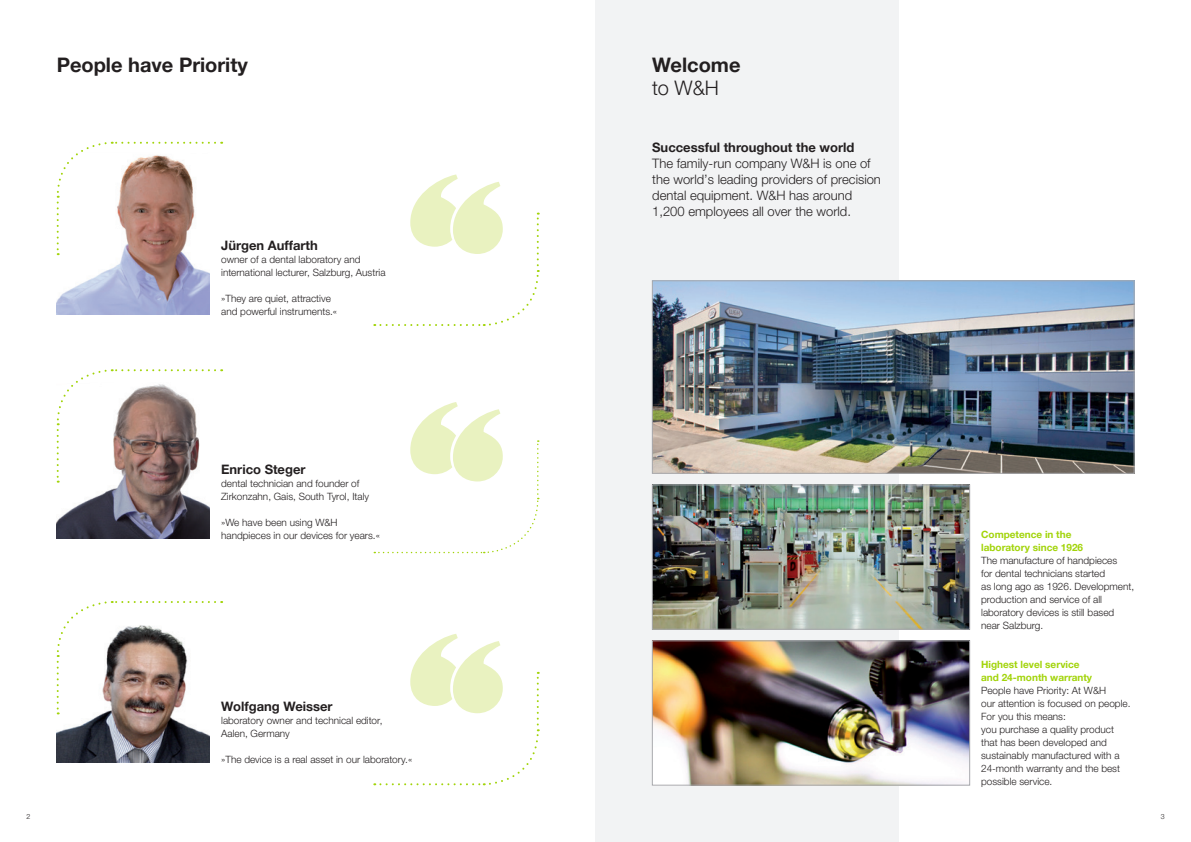
<style>
.page{position:relative;width:1191px;height:842px;background:#fff}
.page>*{position:absolute;margin:0;border:0;box-sizing:border-box;transform-origin:0 0}
.t1{font:700 20px "Helvetica Neue World 75";color:#231f20}
.t2{font:20px "Helvetica Neue World 45 Lt";color:#231f20}
.t3{font:13px/16px "Helvetica Neue World 45 Lt";color:#231f20}
.t4{font:700 13px "Helvetica Neue World 75";color:#231f20}
.t5{font:10px/13px "Helvetica Neue World 45 Lt";color:#231f20}
.t6{font:700 10px/13px "Helvetica Neue World 75";color:#a2d40a}
.t7{font:7px "Helvetica Neue World 45 Lt";color:#231f20}
</style>
<div class="page">
<img style="left:57px;top:714px;width:153px;height:49px">
<img style="left:57px;top:483px;width:153px;height:55px">
<div style="left:595px;top:0;width:304px;height:842px;background:#f2f3f4"></div>
<img style="left:654px;top:487px;width:313px;height:140px">
<div style="left:652px;top:485px;width:317px;height:144px;border:1px solid #a8a9ad"></div>
<img style="left:654px;top:643px;width:313px;height:140px">
<div style="left:652px;top:641px;width:317px;height:144px;border:1px solid #a8a9ad"></div>
<img style="left:654px;top:283px;width:478px;height:188px">
<div style="left:652px;top:281px;width:482px;height:192px;border:1px solid #a8a9ad"></div>
<img style="left:57px;top:255px;width:153px;height:60px">
<svg style="left:56px;top:601px;width:159px;height:113px"></svg>
<svg style="left:56px;top:141px;width:159px;height:114px"></svg>
<svg style="left:56px;top:369px;width:159px;height:114px"></svg>
<svg style="left:374px;top:634px;width:166px;height:152px"></svg>
<svg style="left:374px;top:402px;width:165px;height:152px"></svg>
<svg style="left:374px;top:174px;width:166px;height:152px"></svg>
<h1 class="t1" style="left:57px;top:53px;width:193px">People have Priority</h1>
<h2 class="t4" style="left:221px;top:238px;width:98px">Jürgen Auffarth</h2>
<p class="t5" style="left:221px;top:253px;width:166px">owner of a dental laboratory and international lecturer, Salzburg, Austria</p>
<p class="t5" style="left:221px;top:292px;width:117px">»They are quiet, attractive and powerful instruments.«</p>
<h2 class="t4" style="left:221px;top:461px;width:86px">Enrico Steger</h2>
<p class="t5" style="left:221px;top:477px;width:149px">dental technician and founder of<br>Zirkonzahn, Gais, South Tyrol, Italy</p>
<p class="t5" style="left:221px;top:516px;width:160px">»We have been using W&amp;H handpieces in our devices for years.«</p>
<h2 class="t4" style="left:221px;top:698px;width:113px">Wolfgang Weisser</h2>
<p class="t5" style="left:221px;top:714px;width:163px">laboratory owner and technical editor,<br>Aalen, Germany</p>
<p class="t5" style="left:221px;top:753px;width:193px">»The device is a real asset in our laboratory.«</p>
<h1 class="t1" style="left:652px;top:53px;width:90px">Welcome</h1>
<h1 class="t2" style="left:652px;top:76px;width:68px">to W&amp;H</h1>
<h2 class="t4" style="left:652px;top:140px;width:204px">Successful throughout the world</h2>
<h2 class="t3" style="left:652px;top:155px;width:230px">The family-run company W&amp;H is one of the world’s leading providers of precision dental equipment. W&amp;H has around 1,200 employees all over the world.</h2>
<p class="t6" style="left:981px;top:528px;width:103px">Competence in the laboratory since 1926</p>
<p class="t5" style="left:981px;top:554px;width:155px">The manufacture of handpieces<br>for dental technicians started<br>as long ago as 1926. Development, production and service of all laboratory devices is still based near Salzburg.</p>
<p class="t6" style="left:981px;top:658px;width:112px">Highest level service and 24-month warranty</p>
<p class="t5" style="left:981px;top:684px;width:151px">People have Priority: At W&amp;H<br>our attention is focused on people.<br>For you this means:<br>you purchase a quality product that has been developed and sustainably manufactured with a<br>24-month warranty and the best possible service.</p>
<p class="t7" style="left:26px;top:812px;width:5px">2</p>
<p class="t7" style="left:1160px;top:812px;width:5px">3</p>
</div>
